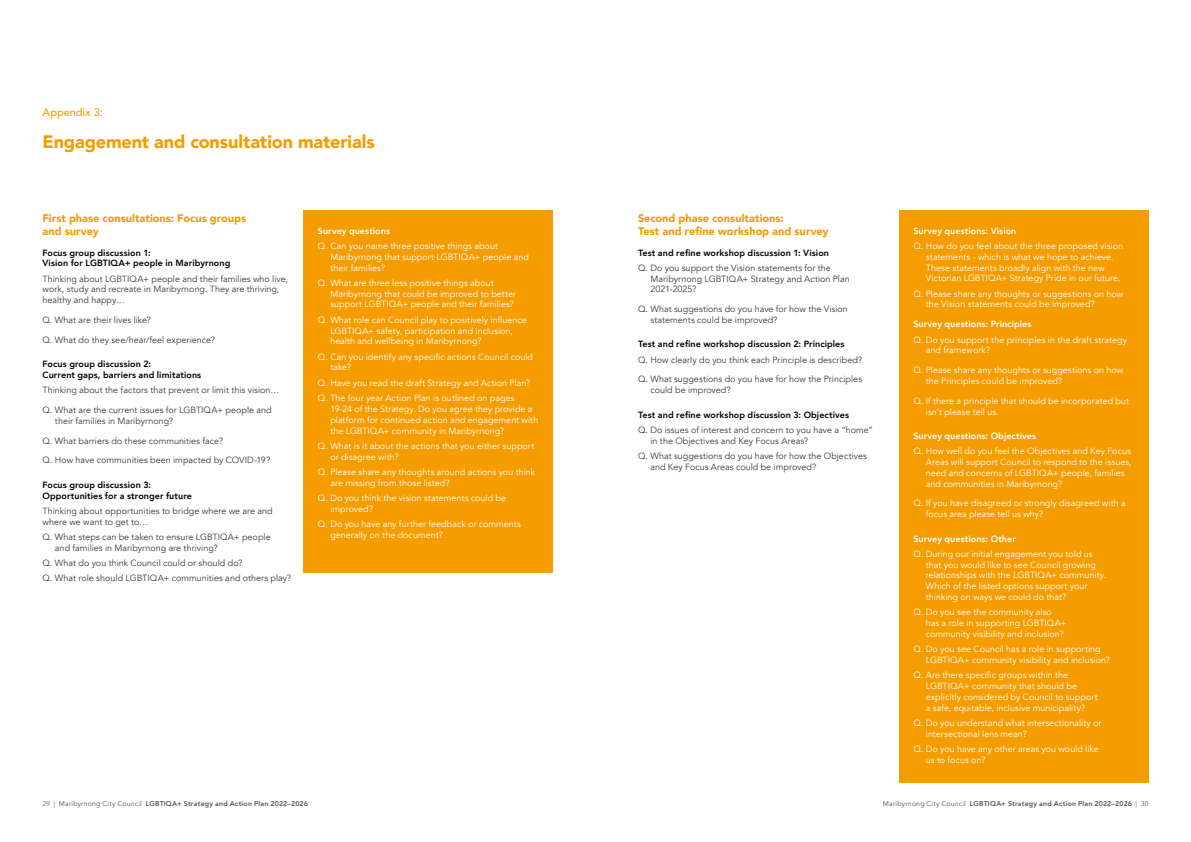
<style>
.page{position:relative;width:1191px;height:842px;background:#fff}
.page>*{position:absolute;margin:0;border:0;box-sizing:border-box;transform-origin:0 0}
.Main_body_heading{font:900 18px "Avenir";letter-spacing:-.005em;color:#f59c00}
.Main_body_heading-2{font:900 11px/13.2px "Avenir";color:#f59c00}
.Main_body_heading-3{font:500 11px "Avenir";letter-spacing:-.005em;color:#f59c00}
.Main_body_-_9pt{font:9px/10.8px "Avenir";color:#fff}
.Main_body_-_9pt-2{font:9px/10.8px "Avenir";color:#3c3c3b}
.Main_body_sub_headin{font:800 9px/10.8px "Avenir";letter-spacing:.005em;color:#000}
.Main_body_sub_headin-2{font:800 9px "Avenir";letter-spacing:.005em;color:#fff}
.t1{font:800 7px "Avenir";letter-spacing:.02em;color:#575756}
.s1{font-weight:300}
.s2{font-weight:400}
</style>
<div class="page">
<div style="left:304px;top:210px;width:249px;height:363px;background:#f59c00"></div>
<div style="left:899px;top:210px;width:249px;height:573px;background:#f59c00"></div>
<p class="Main_body_heading-3" style="left:43px;top:103px;width:62px">Appendix 3:</p>
<p class="Main_body_heading" style="left:43px;top:127px;width:334px">Engagement and consultation materials</p>
<p class="Main_body_heading-2" style="left:43px;top:211px;width:205px">First phase consultations: Focus groups and survey</p>
<p class="Main_body_sub_headin" style="left:43px;top:247px;width:189px">Focus group discussion 1:<br>Vision for LGBTIQA+ people in Maribyrnong</p>
<p class="Main_body_-_9pt-2" style="left:43px;top:273px;width:247px">Thinking about LGBTIQA+ people and their families who live, work, study and recreate in Maribyrnong. They are thriving, healthy and happy…</p>
<p class="Main_body_-_9pt-2" style="left:43px;top:315px;width:110px">Q. What are their lives like?</p>
<p class="Main_body_-_9pt-2" style="left:43px;top:334px;width:174px">Q. What do they see/hear/feel experience?</p>
<p class="Main_body_sub_headin" style="left:43px;top:359px;width:160px">Focus group discussion 2:<br>Current gaps, barriers and limitations</p>
<p class="Main_body_-_9pt-2" style="left:43px;top:385px;width:238px">Thinking about the factors that prevent or limit this vision…</p>
<p class="Main_body_-_9pt-2" style="left:55px;top:405px;width:218px;text-indent:-12px">Q. What are the current issues for LGBTIQA+ people and their families in Maribyrnong?</p>
<p class="Main_body_-_9pt-2" style="left:43px;top:435px;width:182px">Q. What barriers do these communities face?</p>
<p class="Main_body_-_9pt-2" style="left:43px;top:455px;width:229px">Q. How have communities been impacted by COVID-19?</p>
<p class="Main_body_sub_headin" style="left:43px;top:479px;width:151px">Focus group discussion 3:<br>Opportunities for a stronger future</p>
<p class="Main_body_-_9pt-2" style="left:43px;top:505px;width:232px">Thinking about opportunities to bridge where we are and where we want to get to…</p>
<p class="Main_body_-_9pt-2" style="left:55px;top:532px;width:217px;text-indent:-12px">Q. What steps can be taken to ensure LGBTIQA+ people and families in Maribyrnong are thriving?</p>
<p class="Main_body_-_9pt-2" style="left:43px;top:558px;width:201px">Q. What do you think Council could or should do?</p>
<p class="Main_body_-_9pt-2" style="left:43px;top:573px;width:250px">Q. What role should LGBTIQA+ communities and others play?</p>
<p class="Main_body_sub_headin-2" style="left:318px;top:224px;width:74px">Survey questions</p>
<p class="Main_body_-_9pt" style="left:330px;top:241px;width:200px;text-indent:-12px">Q. Can you name three positive things about<br>Maribyrnong that support LGBTIQA+ people and their families?</p>
<p class="Main_body_-_9pt" style="left:330px;top:278px;width:187px;text-indent:-12px">Q. What are three less positive things about<br>Maribyrnong that could be improved to better support LGBTIQA+ people and their families?</p>
<p class="Main_body_-_9pt" style="left:330px;top:314px;width:198px;text-indent:-12px">Q. What role can Council play to positively influence<br>LGBTIQA+ safety, participation and inclusion, health and wellbeing in Maribyrnong?</p>
<p class="Main_body_-_9pt" style="left:330px;top:351px;width:204px;text-indent:-12px">Q. Can you identify any specific actions Council could take?</p>
<p class="Main_body_-_9pt" style="left:318px;top:377px;width:214px">Q. Have you read the draft Strategy and Action Plan?</p>
<p class="Main_body_-_9pt" style="left:330px;top:393px;width:209px;text-indent:-12px">Q. The four year Action Plan is outlined on pages 19-24 of the Strategy. Do you agree they provide a platform for continued action and engagement with the LGBTIQA+ community in Maribyrnong?</p>
<p class="Main_body_-_9pt" style="left:330px;top:440px;width:205px;text-indent:-12px">Q. What is it about the actions that you either support or disagree with?</p>
<p class="Main_body_-_9pt" style="left:330px;top:467px;width:206px;text-indent:-12px">Q. Please share any thoughts around actions you think are missing from those listed?</p>
<p class="Main_body_-_9pt" style="left:330px;top:493px;width:177px;text-indent:-12px">Q. Do you think the vision statements could be improved?</p>
<p class="Main_body_-_9pt" style="left:330px;top:519px;width:192px;text-indent:-12px">Q. Do you have any further feedback or comments generally on the document?</p>
<p class="Main_body_heading-2" style="left:638px;top:211px;width:192px">Second phase consultations:<br>Test and refine workshop and survey</p>
<p class="Main_body_sub_headin" style="left:638px;top:247px;width:192px">Test and refine workshop discussion 1: Vision</p>
<p class="Main_body_-_9pt-2" style="left:650px;top:262px;width:201px;text-indent:-12px">Q. Do you support the Vision statements for the<br>Maribyrnong LGBTIQA+ Strategy and Action Plan<br>2021-2025?</p>
<p class="Main_body_-_9pt-2" style="left:650px;top:304px;width:199px;text-indent:-12px">Q. What suggestions do you have for how the Vision statements could be improved?</p>
<p class="Main_body_sub_headin" style="left:638px;top:339px;width:208px">Test and refine workshop discussion 2: Principles</p>
<p class="Main_body_-_9pt-2" style="left:638px;top:354px;width:226px">Q. How clearly do you think each Principle is described?</p>
<p class="Main_body_-_9pt-2" style="left:650px;top:374px;width:213px;text-indent:-12px">Q. What suggestions do you have for how the Principles could be improved?</p>
<p class="Main_body_sub_headin" style="left:638px;top:409px;width:212px">Test and refine workshop discussion 3: Objectives</p>
<p class="Main_body_-_9pt-2" style="left:650px;top:424px;width:224px;text-indent:-12px">Q. Do issues of interest and concern to you have a “home” in the Objectives and Key Focus Areas?</p>
<p class="Main_body_-_9pt-2" style="left:650px;top:451px;width:218px;text-indent:-12px">Q. What suggestions do you have for how the Objectives and Key Focus Areas could be improved?</p>
<p class="Main_body_sub_headin-2" style="left:913px;top:224px;width:104px">Survey questions: Vision</p>
<p class="Main_body_-_9pt" style="left:926px;top:241px;width:199px;text-indent:-12px">Q. How do you feel about the three proposed vision statements - which is what we hope to achieve.<br>These statements broadly align with the new Victorian LGBTIQA+ Strategy Pride in our future.</p>
<p class="Main_body_-_9pt" style="left:926px;top:288px;width:199px;text-indent:-12px">Q. Please share any thoughts or suggestions on how the Vision statements could be improved?</p>
<p class="Main_body_sub_headin-2" style="left:913px;top:317px;width:120px">Survey questions: Principles</p>
<p class="Main_body_-_9pt" style="left:926px;top:334px;width:203px;text-indent:-12px">Q. Do you support the principles in the draft strategy and framework?</p>
<p class="Main_body_-_9pt" style="left:926px;top:365px;width:199px;text-indent:-12px">Q. Please share any thoughts or suggestions on how the Principles could be improved?</p>
<p class="Main_body_-_9pt" style="left:926px;top:395px;width:205px;text-indent:-12px">Q. If there a principle that should be incorporated but isn’t please tell us.</p>
<p class="Main_body_sub_headin-2" style="left:913px;top:429px;width:124px">Survey questions: Objectives</p>
<p class="Main_body_-_9pt" style="left:926px;top:446px;width:207px;text-indent:-12px">Q. How well do you feel the Objectives and Key Focus Areas will support Council to respond to the issues, need and concerns of LGBTIQA+ people, families and communities in Maribyrnong?</p>
<p class="Main_body_-_9pt" style="left:926px;top:498px;width:201px;text-indent:-12px">Q. If you have disagreed or strongly disagreed with a focus area please tell us why?</p>
<p class="Main_body_sub_headin-2" style="left:913px;top:531px;width:104px">Survey questions: Other</p>
<p class="Main_body_-_9pt" style="left:926px;top:548px;width:182px;text-indent:-12px">Q. During our initial engagement you told us that you would like to see Council growing relationships with the LGBTIQA+ community.<br>Which of the listed options support your thinking on ways we could do that?</p>
<p class="Main_body_-_9pt" style="left:926px;top:607px;width:142px;text-indent:-12px">Q. Do you see the community also has a role in supporting LGBTIQA+ community visibility and inclusion?</p>
<p class="Main_body_-_9pt" style="left:926px;top:644px;width:186px;text-indent:-12px">Q. Do you see Council has a role in supporting<br>LGBTIQA+ community visibility and inclusion?</p>
<p class="Main_body_-_9pt" style="left:926px;top:670px;width:173px;text-indent:-12px">Q. Are there specific groups within the LGBTIQA+ community that should be explicitly considered by Council to support a safe, equitable, inclusive municipality?</p>
<p class="Main_body_-_9pt" style="left:926px;top:718px;width:177px;text-indent:-12px">Q. Do you understand what intersectionality or intersectional lens mean?</p>
<p class="Main_body_-_9pt" style="left:926px;top:744px;width:174px;text-indent:-12px">Q. Do you have any other areas you would like us to focus on?</p>
<p class="t1" style="left:43px;top:798px;width:267px"><span class="s1">29 |</span> <span class="s2">Maribyrnong City Council</span> LGBTIQA+ Strategy and Action Plan 2022–2026</p>
<p class="t1" style="left:883px;top:798px;width:267px"><span class="s2">Maribyrnong City Council</span> LGBTIQA+ Strategy and Action Plan 2022–2026 <span class="s1">| 30</span></p>
</div>
